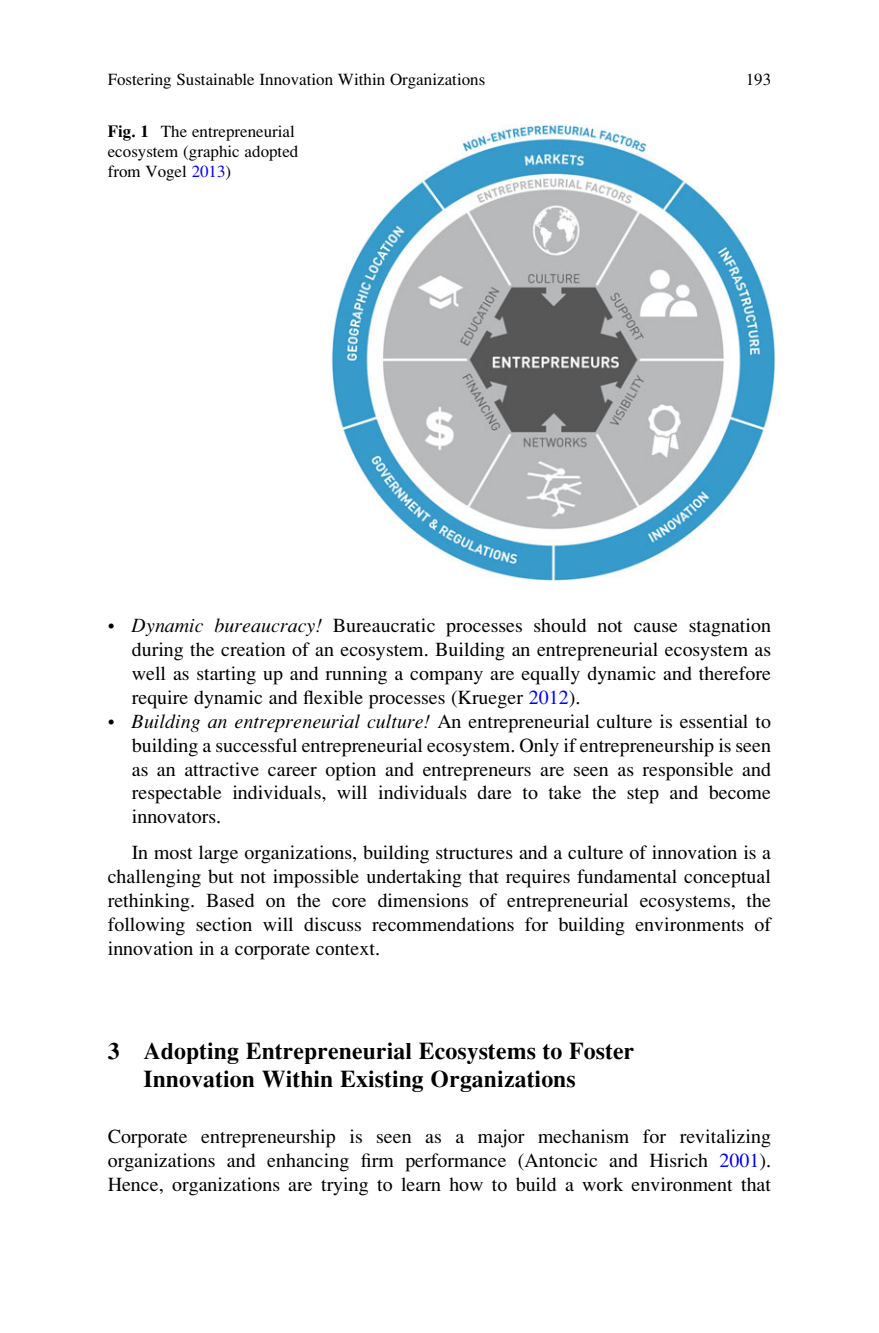
<style>
.page{position:relative;width:879px;height:1333px;background:#fff}
.page>*{position:absolute;margin:0;border:0;box-sizing:border-box;transform-origin:0 0}
.t1{font:24px/27.8px "Adv P6960";color:#000}
.t2{font:20px/23.8px "Adv P6975";color:#000;text-align:justify}
.t3{font:17px/19.8px "Adv P6975";color:#000}
.s1{font-family:"Adv P6960"}
.s2{color:#00f}
.s3{font-family:"Adv P696 A"}
</style>
<div class="page">
<img style="left:331px;top:125px;width:445px;height:456px">
<p class="t3" style="left:108px;top:71px;width:379px">Fostering Sustainable Innovation Within Organizations</p>
<p class="t3" style="left:746px;top:71px;width:27px">193</p>
<p class="t3" style="left:108px;top:123px;width:192px"><span class="s1">Fig. 1</span> The entrepreneurial ecosystem (graphic adopted from Vogel <span class="s2">2013</span>)</p>
<p class="t2" style="left:132px;top:615px;width:641px;text-indent:-24px">• <span class="s3">Dynamic bureaucracy!</span> Bureaucratic processes should not cause stagnation during the creation of an ecosystem. Building an entrepreneurial ecosystem as well as starting up and running a company are equally dynamic and therefore require dynamic and flexible processes (Krueger <span class="s2">2012</span>).</p>
<p class="t2" style="left:132px;top:711px;width:641px;text-indent:-24px">• <span class="s3">Building an entrepreneurial culture!</span> An entrepreneurial culture is essential to building a successful entrepreneurial ecosystem. Only if entrepreneurship is seen as an attractive career option and entrepreneurs are seen as responsible and respectable individuals, will individuals dare to take the step and become innovators.</p>
<p class="t2" style="left:108px;top:842px;width:665px;text-indent:24px">In most large organizations, building structures and a culture of innovation is a challenging but not impossible undertaking that requires fundamental conceptual rethinking. Based on the core dimensions of entrepreneurial ecosystems, the following section will discuss recommendations for building environments of innovation in a corporate context.</p>
<p class="t1" style="left:144px;top:1039px;width:492px;text-indent:-36px">3 Adopting Entrepreneurial Ecosystems to Foster<br>Innovation Within Existing Organizations</p>
<p class="t2" style="left:108px;top:1126px;width:665px">Corporate entrepreneurship is seen as a major mechanism for revitalizing organizations and enhancing firm performance (Antoncic and Hisrich <span class="s2">2001</span>).<br>Hence, organizations are trying to learn how to build a work environment that</p>
</div>
